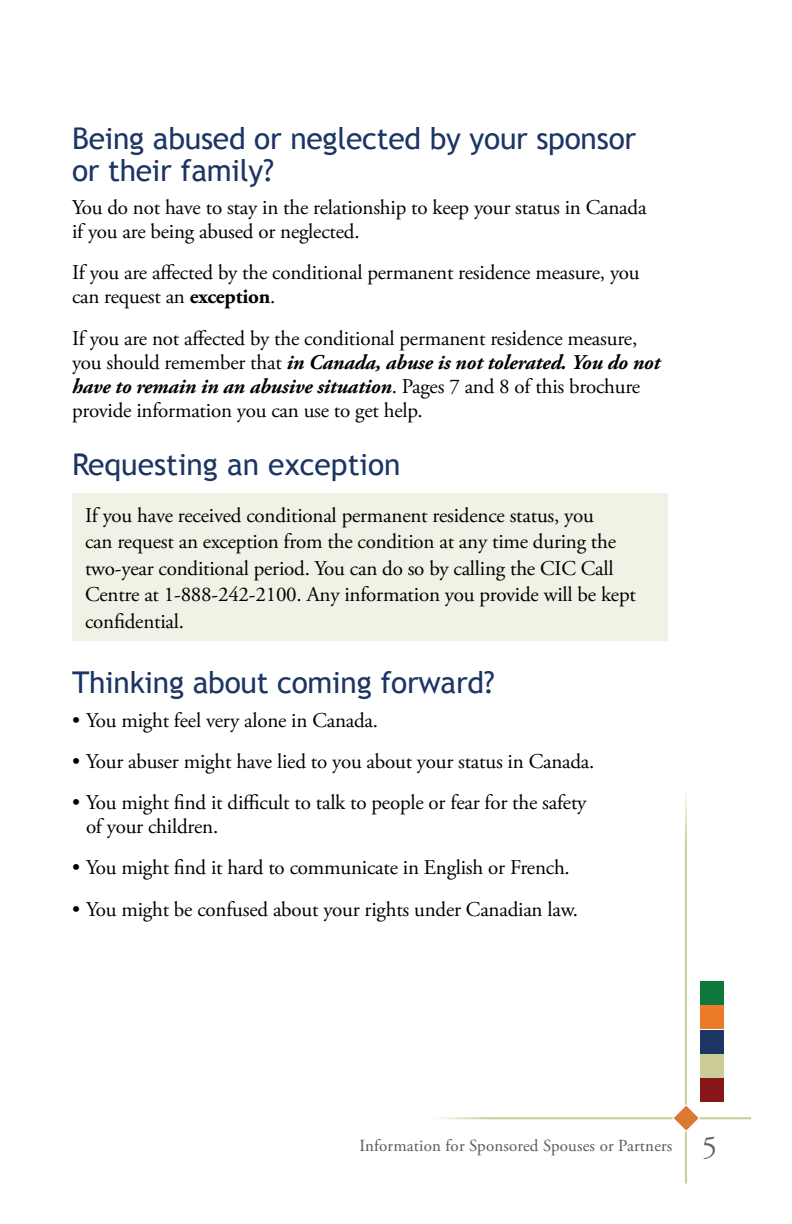
<style>
.page{position:relative;width:792px;height:1224px;background:#fff}
.page>*{position:absolute;margin:0;border:0;box-sizing:border-box;transform-origin:0 0}
.t1{font:30px/32px "Trebuchet MS";letter-spacing:-.01em;color:#1c3564}
.t2{font:21px/24px "Adobe Garamond Pro";letter-spacing:-.01em;color:#000}
.t3{font:17px "Adobe Garamond Pro";letter-spacing:.01em;color:#58595b}
.s1{font-weight:700}
.s2{font-weight:700;font-style:italic}
.s3{font-size:31px;color:#636466}
</style>
<div class="page">
<svg style="left:439px;top:1117px;width:313px;height:3px"></svg>
<svg style="left:685px;top:793px;width:2px;height:391px"></svg>
<svg style="left:672px;top:1104px;width:29px;height:29px"></svg>
<div style="left:700px;top:1078px;width:24px;height:24px;background:#871619"></div>
<div style="left:700px;top:1054px;width:24px;height:24px;background:#cbcc98"></div>
<div style="left:700px;top:1030px;width:24px;height:23px;background:#1c3564"></div>
<div style="left:700px;top:1006px;width:24px;height:23px;background:#eb7b28"></div>
<div style="left:700px;top:981px;width:24px;height:24px;background:#0e773c"></div>
<div style="left:72px;top:494px;width:595px;height:147px;background:#f1f1e5"></div>
<h2 class="t1" style="left:72px;top:123px;width:566px">Being abused or neglected by your sponsor or their family?</h2>
<p class="t2" style="left:72px;top:196px;width:576px">You do not have to stay in the relationship to keep your status in Canada if you are being abused or neglected.</p>
<p class="t2" style="left:72px;top:261px;width:569px">If you are affected by the conditional permanent residence measure, you can request an <span class="s1">exception</span>.</p>
<p class="t2" style="left:72px;top:327px;width:590px">If you are not affected by the conditional permanent residence measure, you should remember that <span class="s2">in Canada, abuse is not tolerated. You do not have to remain in an abusive situation</span>. Pages 7 and 8 of this brochure provide information you can use to get help.</p>
<h2 class="t1" style="left:72px;top:449px;width:330px">Requesting an exception</h2>
<p class="t2" style="left:85px;top:503px;width:552px;line-height:26.4px">If you have received conditional permanent residence status, you<br>can request an exception from the condition at any time during the two-year conditional period. You can do so by calling the CIC Call Centre at 1-888-242-2100. Any information you provide will be kept confidential.</p>
<h2 class="t1" style="left:72px;top:667px;width:424px">Thinking about coming forward?</h2>
<p class="t2" style="left:72px;top:709px;width:308px">• You might feel very alone in Canada.</p>
<p class="t2" style="left:72px;top:750px;width:524px">• Your abuser might have lied to you about your status in Canada.</p>
<p class="t2" style="left:86px;top:791px;width:502px;text-indent:-14px">• You might find it difficult to talk to people or fear for the safety of your children.</p>
<p class="t2" style="left:72px;top:857px;width:499px">• You might find it hard to communicate in English or French.</p>
<p class="t2" style="left:72px;top:898px;width:508px">• You might be confused about your rights under Canadian law.</p>
<p class="t3" style="left:359px;top:1135px;width:359px">Information for Sponsored Spouses or Partners <span class="s3">5</span></p>
</div>
